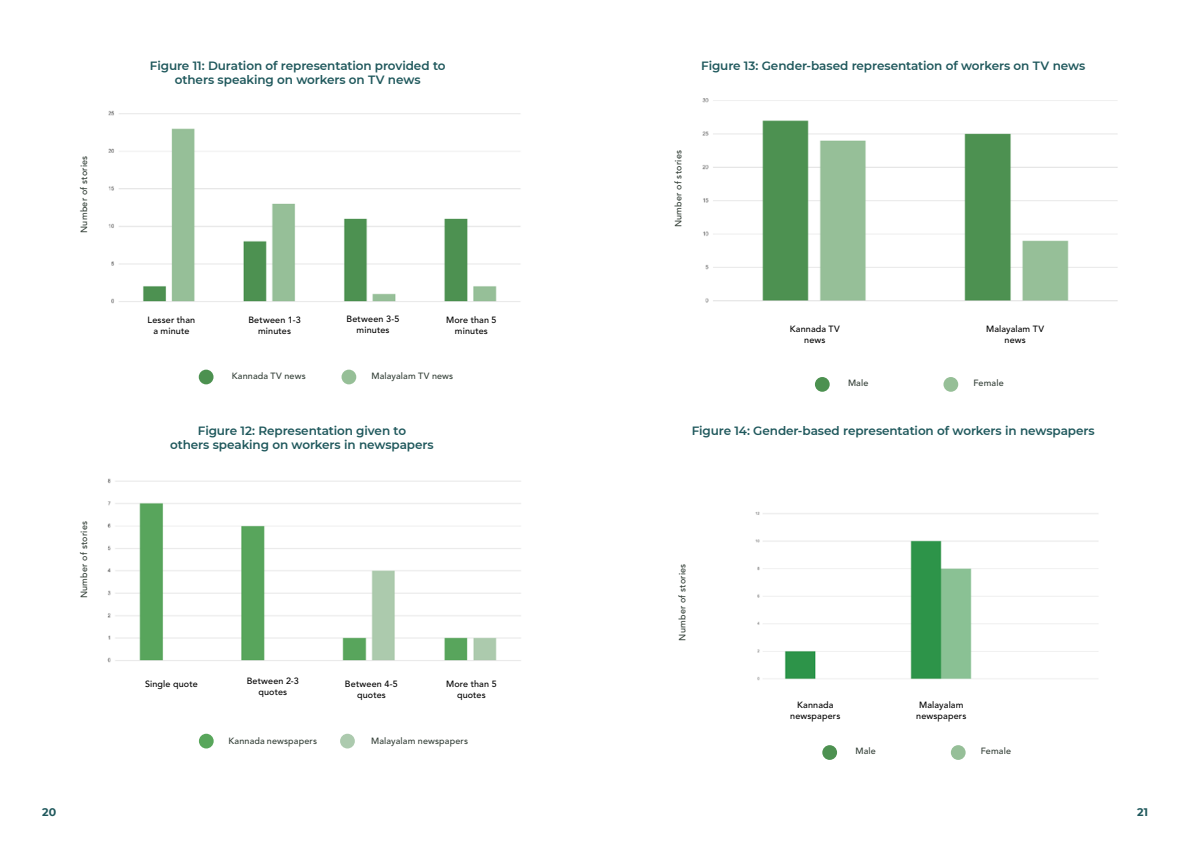
<style>
.page{position:relative;width:1191px;height:842px;background:#fff}
.page>*{position:absolute;margin:0;border:0;box-sizing:border-box;transform-origin:0 0}
.t1{font:600 12px/14px "Montserrat";letter-spacing:-.005em;color:#1f585c;text-align:center}
.t2{font:700 11px "Montserrat";color:#1f585c}
.t3{font:500 9px/10.8px "Avenir LT Std";letter-spacing:.015em;color:#000;text-align:center}
.t4{font:500 9px "Avenir LT Std";letter-spacing:.02em;color:#323e36}
</style>
<div class="page">
<div style="left:341px;top:370px;width:15px;height:14px;background:#96bf97;border-radius:50%"></div>
<div style="left:199px;top:370px;width:14px;height:14px;background:#4c9150;border-radius:50%"></div>
<div style="left:340px;top:734px;width:15px;height:14px;background:#accaae;border-radius:50%"></div>
<div style="left:199px;top:734px;width:15px;height:14px;background:#58a65b;border-radius:50%"></div>
<div style="left:943px;top:377px;width:15px;height:15px;background:#96bf97;border-radius:50%"></div>
<div style="left:815px;top:377px;width:14px;height:15px;background:#4c9150;border-radius:50%"></div>
<div style="left:951px;top:745px;width:14px;height:15px;background:#96bf98;border-radius:50%"></div>
<div style="left:822px;top:745px;width:15px;height:15px;background:#4d9151;border-radius:50%"></div>
<img style="left:108px;top:110px;width:413px;height:193px">
<img style="left:107px;top:478px;width:414px;height:185px">
<img style="left:702px;top:98px;width:416px;height:205px">
<img style="left:755px;top:511px;width:343px;height:169px">
<p class="t4" style="left:79px;top:233px;width:79px;rotate:-90deg">Number of stories</p>
<p class="t4" style="left:79px;top:598px;width:79px;rotate:-90deg">Number of stories</p>
<p class="t2" style="left:42px;top:804px;width:16px">20</p>
<p class="t1" style="left:150px;top:58px;width:297px">Figure 11: Duration of representation provided to others speaking on workers on TV news</p>
<p class="t3" style="left:147px;top:315px;width:49px">Lesser than a minute</p>
<p class="t3" style="left:248px;top:315px;width:54px">Between 1-3 minutes</p>
<p class="t3" style="left:346px;top:314px;width:54px">Between 3-5 minutes</p>
<p class="t3" style="left:446px;top:315px;width:52px">More than 5 minutes</p>
<p class="t4" style="left:232px;top:371px;width:75px">Kannada TV news</p>
<p class="t4" style="left:371px;top:371px;width:83px">Malayalam TV news</p>
<p class="t1" style="left:170px;top:423px;width:265px">Figure 12: Representation given to<br>others speaking on workers in newspapers</p>
<p class="t3" style="left:145px;top:679px;width:54px">Single quote</p>
<p class="t3" style="left:247px;top:675px;width:54px">Between 2-3 quotes</p>
<p class="t3" style="left:345px;top:679px;width:54px">Between 4-5 quotes</p>
<p class="t3" style="left:446px;top:679px;width:52px">More than 5 quotes</p>
<p class="t4" style="left:228px;top:735px;width:90px">Kannada newspapers</p>
<p class="t4" style="left:371px;top:735px;width:98px">Malayalam newspapers</p>
<p class="t1" style="left:701px;top:58px;width:385px">Figure 13: Gender-based representation of workers on TV news</p>
<p class="t4" style="left:673px;top:227px;width:79px;rotate:-90deg">Number of stories</p>
<p class="t3" style="left:790px;top:324px;width:52px">Kannada TV news</p>
<p class="t3" style="left:986px;top:324px;width:60px">Malayalam TV news</p>
<p class="t4" style="left:848px;top:378px;width:22px">Male</p>
<p class="t4" style="left:973px;top:378px;width:32px">Female</p>
<p class="t1" style="left:691px;top:423px;width:404px">Figure 14: Gender-based representation of workers in newspapers</p>
<p class="t4" style="left:677px;top:641px;width:79px;rotate:-90deg">Number of stories</p>
<p class="t3" style="left:790px;top:700px;width:52px">Kannada newspapers</p>
<p class="t3" style="left:916px;top:700px;width:52px">Malayalam newspapers</p>
<p class="t4" style="left:855px;top:746px;width:22px">Male</p>
<p class="t4" style="left:980px;top:746px;width:32px">Female</p>
<p class="t2" style="left:1137px;top:804px;width:12px">21</p>
</div>
